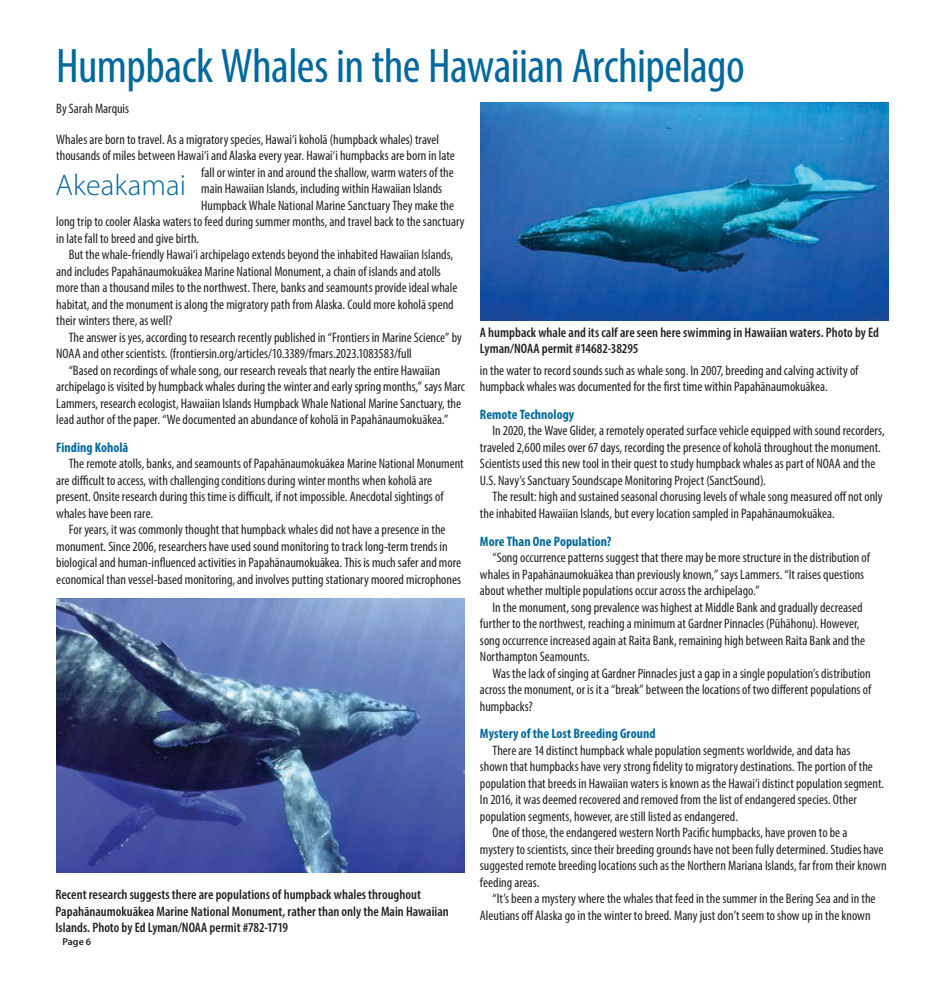
<style>
.page{position:relative;width:945px;height:990px;background:#fff}
.page>*{position:absolute;margin:0;border:0;box-sizing:border-box;transform-origin:0 0}
.t1{font:condensed 48.75px "Myriad Pro";letter-spacing:-.015em;color:#00689c}
.t2{font:300 30px "Myriad Pro";color:#00689c}
.t3{font:condensed 13.75px/16.5px "Myriad Pro";color:#231f20}
.t4{font:600 condensed 13.75px/16.5px "Myriad Pro";color:#231f20}
.t5{font:700 condensed 13.75px "Myriad Pro";letter-spacing:.005em;color:#00689c}
.t6{font:600 10px "Myriad Pro";color:#231f20}
</style>
<div class="page">
<img style="left:56px;top:598px;width:409px;height:274px">
<img style="left:480px;top:102px;width:409px;height:219px">
<h1 class="t1" style="left:56px;top:36px;width:690px">Humpback Whales in the Hawaiian Archipelago</h1>
<p class="t3" style="left:56px;top:100px;width:74px">By Sarah Marquis</p>
<p class="t3" style="left:56px;top:131px;width:385px">Whales are born to travel. As a migratory species, Hawai‘i koholā (humpback whales) travel</p>
<p class="t3" style="left:56px;top:147px;width:400px">thousands of miles between Hawai‘i and Alaska every year. Hawai‘i humpbacks are born in late</p>
<p class="t3" style="left:201px;top:164px;width:254px">fall or winter in and around the shallow, warm waters of the</p>
<p class="t3" style="left:201px;top:180px;width:242px">main Hawaiian Islands, including within Hawaiian Islands</p>
<p class="t3" style="left:201px;top:197px;width:254px">Humpback Whale National Marine Sanctuary They make the</p>
<p class="t3" style="left:56px;top:213px;width:410px">long trip to cooler Alaska waters to feed during summer months, and travel back to the sanctuary</p>
<p class="t3" style="left:56px;top:230px;width:144px">in late fall to breed and give birth.</p>
<p class="t3" style="left:69px;top:246px;width:386px">But the whale-friendly Hawai‘i archipelago extends beyond the inhabited Hawaiian Islands,</p>
<p class="t3" style="left:56px;top:263px;width:386px">and includes Papahānaumokuākea Marine National Monument, a chain of islands and atolls</p>
<p class="t3" style="left:56px;top:279px;width:403px">more than a thousand miles to the northwest. There, banks and seamounts provide ideal whale</p>
<p class="t3" style="left:56px;top:296px;width:399px">habitat, and the monument is along the migratory path from Alaska. Could more koholā spend</p>
<p class="t3" style="left:56px;top:312px;width:118px">their winters there, as well?</p>
<p class="t3" style="left:69px;top:329px;width:395px">The answer is yes, according to research recently published in “Frontiers in Marine Science” by</p>
<p class="t3" style="left:56px;top:345px;width:357px">NOAA and other scientists. (frontiersin.org/articles/10.3389/fmars.2023.1083583/full</p>
<p class="t3" style="left:69px;top:362px;width:373px">“Based on recordings of whale song, our research reveals that nearly the entire Hawaiian</p>
<p class="t3" style="left:56px;top:378px;width:410px">archipelago is visited by humpback whales during the winter and early spring months,” says Marc</p>
<p class="t3" style="left:56px;top:395px;width:406px">Lammers, research ecologist, Hawaiian Islands Humpback Whale National Marine Sanctuary, the</p>
<p class="t3" style="left:56px;top:411px;width:394px">lead author of the paper. “We documented an abundance of koholā in Papahānaumokuākea.”</p>
<p class="t5" style="left:56px;top:439px;width:74px">Finding Koholā</p>
<p class="t3" style="left:56px;top:455px;width:409px;text-indent:12px">The remote atolls, banks, and seamounts of Papahānaumokuākea Marine National Monument are difficult to access, with challenging conditions during winter months when koholā are present. Onsite research during this time is difficult, if not impossible. Anecdotal sightings of whales have been rare.</p>
<p class="t3" style="left:56px;top:521px;width:406px;text-indent:12px">For years, it was commonly thought that humpback whales did not have a presence in the monument. Since 2006, researchers have used sound monitoring to track long-term trends in biological and human-influenced activities in Papahānaumokuākea. This is much safer and more economical than vessel-based monitoring, and involves putting stationary moored microphones</p>
<h2 class="t2" style="left:56px;top:167px;width:132px">Akeakamai</h2>
<p class="t4" style="left:55px;top:886px;width:395px">Recent research suggests there are populations of humpback whales throughout<br>Papahānaumokuākea Marine National Monument, rather than only the Main Hawaiian<br>Islands. Photo by Ed Lyman/NOAA permit #782-1719</p>
<p class="t6" style="left:62px;top:935px;width:30px">Page 6</p>
<p class="t4" style="left:480px;top:323px;width:401px">A humpback whale and its calf are seen here swimming in Hawaiian waters. Photo by Ed<br>Lyman/NOAA permit #14682-38295</p>
<p class="t3" style="left:480px;top:362px;width:380px">in the water to record sounds such as whale song. In 2007, breeding and calving activity of humpback whales was documented for the first time within Papahānaumokuākea.</p>
<p class="t5" style="left:480px;top:406px;width:96px">Remote Technology</p>
<p class="t3" style="left:480px;top:422px;width:406px;text-indent:12px">In 2020, the Wave Glider, a remotely operated surface vehicle equipped with sound recorders, traveled 2,600 miles over 67 days, recording the presence of koholā throughout the monument.<br>Scientists used this new tool in their quest to study humpback whales as part of NOAA and the U.S. Navy’s Sanctuary Soundscape Monitoring Project (SanctSound).</p>
<p class="t3" style="left:480px;top:488px;width:404px;text-indent:12px">The result: high and sustained seasonal chorusing levels of whale song measured off not only the inhabited Hawaiian Islands, but every location sampled in Papahānaumokuākea.</p>
<p class="t5" style="left:480px;top:532px;width:133px">More Than One Population?</p>
<p class="t3" style="left:480px;top:549px;width:391px;text-indent:12px">“Song occurrence patterns suggest that there may be more structure in the distribution of whales in Papahānaumokuākea than previously known,” says Lammers. “It raises questions about whether multiple populations occur across the archipelago.”</p>
<p class="t3" style="left:480px;top:599px;width:387px;text-indent:12px">In the monument, song prevalence was highest at Middle Bank and gradually decreased further to the northwest, reaching a minimum at Gardner Pinnacles (Pūhāhonu). However, song occurrence increased again at Raita Bank, remaining high between Raita Bank and the Northampton Seamounts.</p>
<p class="t3" style="left:480px;top:665px;width:393px;text-align:justify;text-indent:12px">Was the lack of singing at Gardner Pinnacles just a gap in a single population’s distribution across the monument, or is it a “break” between the locations of two different populations of humpbacks?</p>
<p class="t5" style="left:480px;top:725px;width:177px">Mystery of the Lost Breeding Ground</p>
<p class="t3" style="left:492px;top:742px;width:360px">There are 14 distinct humpback whale population segments worldwide, and data has</p>
<p class="t3" style="left:480px;top:758px;width:394px">shown that humpbacks have very strong fidelity to migratory destinations. The portion of the</p>
<p class="t3" style="left:480px;top:775px;width:406px">population that breeds in Hawaiian waters is known as the Hawai‘i distinct population segment.</p>
<p class="t3" style="left:480px;top:791px;width:378px">In 2016, it was deemed recovered and removed from the list of endangered species. Other</p>
<p class="t3" style="left:480px;top:808px;width:260px">population segments, however, are still listed as endangered.</p>
<p class="t3" style="left:492px;top:824px;width:356px">One of those, the endangered western North Pacific humpbacks, have proven to be a</p>
<p class="t3" style="left:480px;top:841px;width:405px">mystery to scientists, since their breeding grounds have not been fully determined. Studies have</p>
<p class="t3" style="left:480px;top:857px;width:408px">suggested remote breeding locations such as the Northern Mariana Islands, far from their known</p>
<p class="t3" style="left:480px;top:874px;width:61px">feeding areas.</p>
<p class="t3" style="left:492px;top:890px;width:385px">“It’s been a mystery where the whales that feed in the summer in the Bering Sea and in the</p>
<p class="t3" style="left:480px;top:907px;width:392px">Aleutians off Alaska go in the winter to breed. Many just don’t seem to show up in the known</p>
</div>
